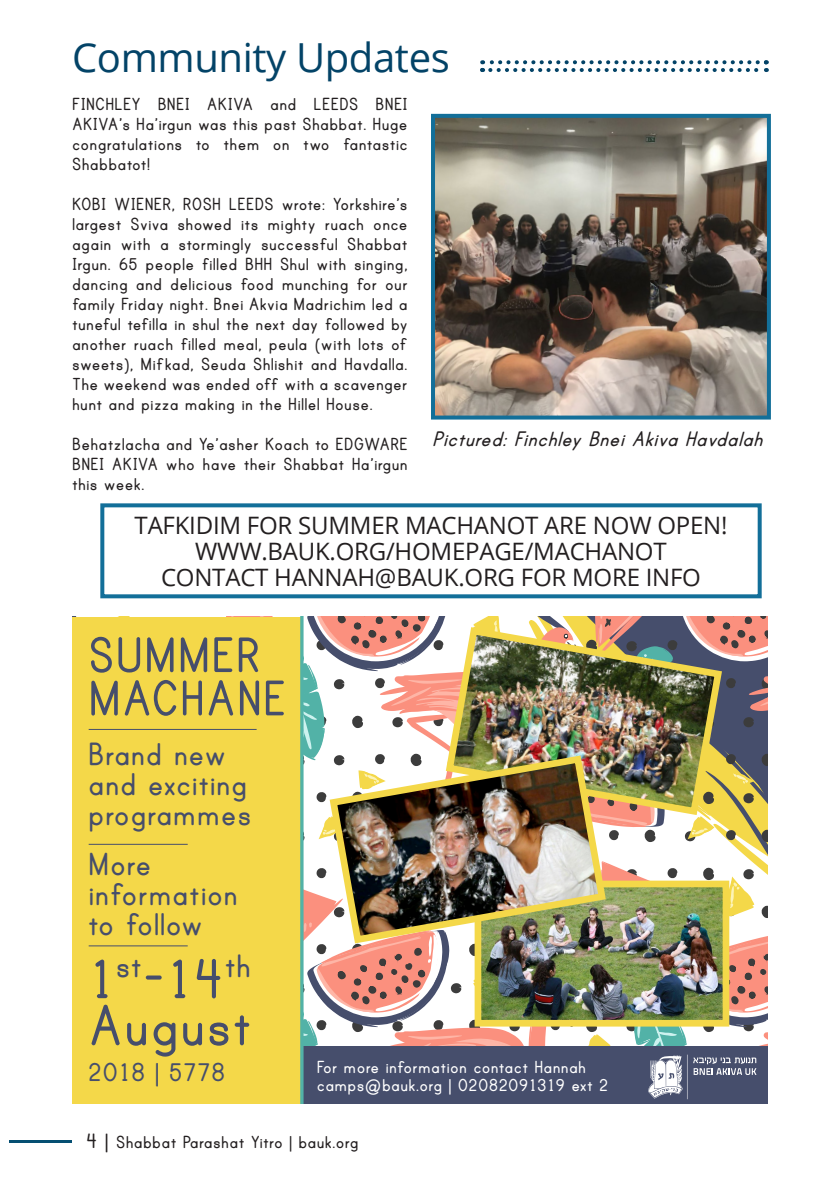
<style>
.page{position:relative;width:840px;height:1191px;background:#fff}
.page>*{position:absolute;margin:0;border:0;box-sizing:border-box;transform-origin:0 0}
.t1{font:700 65px/46.6px "Print";color:#464e6c}
.t2{font:700 56.6px/43.2px "Print";color:#464e6c}
.t3{font:40px "Open Sans";letter-spacing:-.01em;color:#034367}
.t4{font:700 36.6px/30px "Print";color:#464e6c}
.t5{font:700 30px "Print";color:#464e6c}
.t6{font:24px "Open Sans";letter-spacing:-.01em;color:#231f20}
.t7{font:italic 700 24px "Print";color:#231f20}
.t8{font:700 20px/20px "Print";color:#231f20;text-align:justify}
.t9{font:700 20px/18.4px "Print";color:#fff}
.s1{font-size:24px}
</style>
<div class="page">
<hr style="left:9px;top:1140px;width:63px;height:3px;background:#054f72">
<svg style="left:480px;top:60px;width:287px;height:12px"></svg>
<svg style="left:303px;top:617px;width:464px;height:429px"></svg>
<div style="left:72px;top:1046px;width:695px;height:57px;background:#464e6c"></div>
<div style="left:72px;top:617px;width:231px;height:486px;background:#f4d849"></div>
<img style="left:441px;top:623px;width:284px;height:196px">
<img style="left:482px;top:888px;width:160px;height:130px">
<div style="left:474px;top:880px;width:254px;height:146px;border:7px solid #f4d849"></div>
<img style="left:325px;top:751px;width:284px;height:196px">
<img style="left:642px;top:649px;width:125px;height:450px">
<hr style="left:89px;top:729px;width:167px;height:1px;background:#464e6c">
<hr style="left:89px;top:844px;width:99px;height:1px;background:#464e6c">
<hr style="left:89px;top:945px;width:99px;height:1px;background:#464e6c">
<img style="left:436px;top:119px;width:329px;height:295px">
<div style="left:431px;top:114px;width:339px;height:305px;border:4px solid #136f99"></div>
<div style="left:100px;top:503px;width:661px;height:95px;border:4px solid #136f99"></div>
<p class="t3" style="left:72px;top:30px;width:379px">Community Updates</p>
<p class="t8" style="left:72px;top:94px;width:337px">FINCHLEY BNEI AKIVA and LEEDS BNEI AKIVA’s Ha’irgun was this past Shabbat. Huge congratulations to them on two fantastic Shabbatot!</p>
<p class="t8" style="left:72px;top:194px;width:337px">KOBI WIENER, ROSH LEEDS wrote: Yorkshire’s largest Sviva showed its mighty ruach once again with a stormingly successful Shabbat Irgun. 65 people filled BHH Shul with singing, dancing and delicious food munching for our family Friday night. Bnei Akvia Madrichim led a tuneful tefilla in shul the next day followed by another ruach filled meal, peula (with lots of sweets), Mifkad, Seuda Shlishit and Havdalla.<br>The weekend was ended off with a scavenger hunt and pizza making in the Hillel House.</p>
<p class="t8" style="left:72px;top:434px;width:337px">Behatzlacha and Ye’asher Koach to EDGWARE BNEI AKIVA who have their Shabbat Ha’irgun this week.</p>
<p class="t7" style="left:432px;top:428px;width:338px">Pictured:FinchleyBneiAkivaHavdalah</p>
<p class="t6" style="left:134px;top:509px;width:594px">TAFKIDIM FOR SUMMER MACHANOT ARE NOW OPEN!</p>
<p class="t6" style="left:195px;top:535px;width:472px">WWW.BAUK.ORG/HOMEPAGE/MACHANOT</p>
<p class="t6" style="left:161px;top:561px;width:541px">CONTACT HANNAH@BAUK.ORG FOR MORE INFO</p>
<p class="t2" style="left:88px;top:635px;width:200px">SUMMER<br>MACHANE</p>
<p class="t4" style="left:88px;top:740px;width:165px">Brand new and exciting programmes</p>
<p class="t4" style="left:88px;top:850px;width:152px">More information to follow</p>
<p class="t1" style="left:88px;top:957px;width:165px">1<sup>st</sup>-14<sup>th<br></sup>August</p>
<p class="t5" style="left:88px;top:1059px;width:139px">2018 | 5778</p>
<p class="t9" style="left:316px;top:1058px;width:293px">For more information contact Hannah camps@bauk.org | 02082091319 ext 2</p>
<p class="t8" style="left:86px;top:1133px;width:274px"><span class="s1">4 |</span> Shabbat Parashat Yitro | bauk.org</p>
</div>
